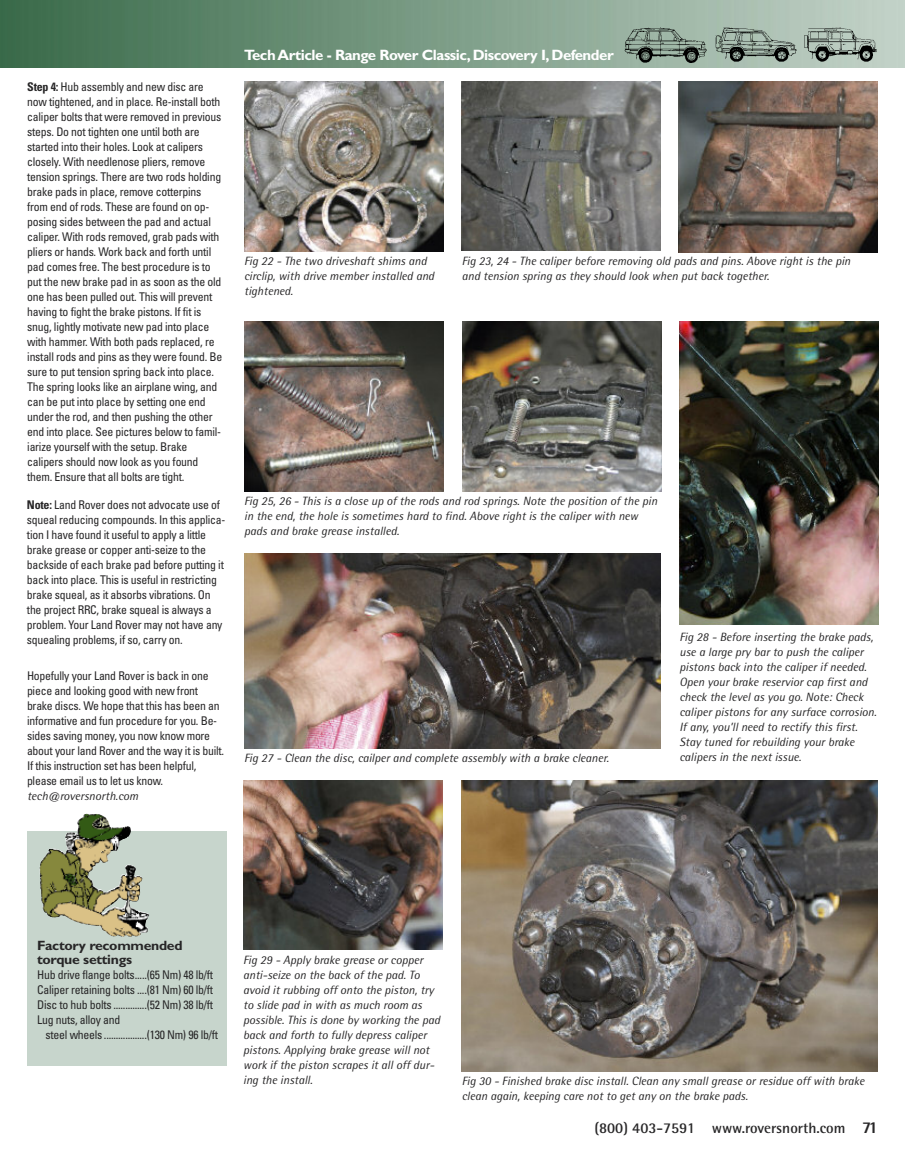
<style>
.page{position:relative;width:905px;height:1161px;background:#fff}
.page>*{position:absolute;margin:0;border:0;box-sizing:border-box;transform-origin:0 0}
.t1{font:700 15px "Gill Sans";letter-spacing:-.03em;color:#fff}
.t2{font:700 15px "Rotis Semi Sans";color:#272627}
.t3{font:700 13.5px/13.5px "Gill Sans";letter-spacing:-.02em;color:#272627;scale:1.04 1}
.t4{font:condensed 12px/15px "Univers";letter-spacing:-.02em;color:#272627}
.t5{font:italic 12px/15px "Rotis Semi Sans";color:#272627}
.s1{font-weight:700}
.s2{font-weight:800;font-size:16.5px}
</style>
<div class="page">
<img style="left:0;top:0;width:904px;height:68px">
<div style="left:27px;top:831px;width:199px;height:235px;background:#c7d5cc"></div>
<img style="left:461px;top:781px;width:416px;height:290px">
<img style="left:624px;top:27px;width:82px;height:35px">
<img style="left:715px;top:27px;width:81px;height:35px">
<img style="left:804px;top:27px;width:72px;height:34px">
<img style="left:678px;top:82px;width:199px;height:170px">
<img style="left:244px;top:81px;width:199px;height:171px">
<img style="left:244px;top:554px;width:416px;height:194px">
<img style="left:679px;top:321px;width:199px;height:304px">
<img style="left:461px;top:82px;width:199px;height:169px">
<img style="left:243px;top:780px;width:199px;height:169px">
<img style="left:244px;top:321px;width:199px;height:171px">
<img style="left:462px;top:321px;width:199px;height:170px">
<img style="left:40px;top:813px;width:109px;height:124px">
<p class="t4" style="left:27px;top:80px;width:196px"><span class="s1">Step 4:</span> Hub assembly and new disc are now tightened, and in place. Re-install both caliper bolts that were removed in previous steps. Do not tighten one until both are started into their holes. Look at calipers closely. With needlenose pliers, remove tension springs. There are two rods holding brake pads in place, remove cotterpins from end of rods. These are found on op&shy;posing sides between the pad and actual caliper. With rods removed, grab pads with pliers or hands. Work back and forth until pad comes free. The best procedure is to put the new brake pad in as soon as the old one has been pulled out. This will prevent having to fight the brake pistons. If fit is snug, lightly motivate new pad into place with hammer. With both pads replaced, re install rods and pins as they were found. Be sure to put tension spring back into place.<br>The spring looks like an airplane wing, and can be put into place by setting one end under the rod, and then pushing the other end into place. See pictures below to famil&shy;iarize yourself with the setup. Brake calipers should now look as you found them. Ensure that all bolts are tight.</p>
<p class="t4" style="left:27px;top:499px;width:200px"><span class="s1">Note:</span> Land Rover does not advocate use of squeal reducing compounds. In this applica&shy;tion I have found it useful to apply a little brake grease or copper anti-seize to the backside of each brake pad before putting it back into place. This is useful in restricting brake squeal, as it absorbs vibrations. On the project RRC, brake squeal is always a problem. Your Land Rover may not have any squealing problems, if so, carry on.</p>
<p class="t4" style="left:27px;top:669px;width:199px">Hopefully your Land Rover is back in one piece and looking good with new front brake discs. We hope that this has been an informative and fun procedure for you. Be&shy;sides saving money, you now know more about your land Rover and the way it is built.<br>If this instruction set has been helpful, please email us to let us know.</p>
<p class="t5" style="left:27px;top:789px;width:113px">tech@roversnorth.com</p>
<p class="t1" style="left:244px;top:49px;width:371px">TechArticle - Range Rover Classic,Discovery I,Defender</p>
<p class="t5" style="left:244px;top:254px;width:191px">Fig 22 - The two driveshaft shims and circlip, with drive member installed and tightened.</p>
<p class="t5" style="left:462px;top:254px;width:390px">Fig 23, 24 - The caliper before removing old pads and pins. Above right is the pin and tension spring as they should look when put back together.</p>
<p class="t5" style="left:244px;top:494px;width:414px">Fig 25, 26 - This is a close up of the rods and rod springs. Note the position of the pin in the end, the hole is sometimes hard to find. Above right is the caliper with new pads and brake grease installed.</p>
<p class="t5" style="left:244px;top:751px;width:366px">Fig 27 - Clean the disc, cailper and complete assembly with a brake cleaner.</p>
<p class="t5" style="left:679px;top:631px;width:199px">Fig 28 - Before inserting the brake pads, use a large pry bar to push the caliper pistons back into the caliper if needed.<br>Open your brake reservior cap first and check the level as you go. Note: Check caliper pistons for any surface corrosion.<br>If any, you’ll need to rectify this first.<br>Stay tuned for rebuilding your brake calipers in the next issue.</p>
<p class="t3" style="left:37px;top:940px;width:141px">Factory recommended torque settings</p>
<p class="t4" style="left:37px;top:968px;width:177px;text-align:justify">Hub drive flange bolts.....(65 Nm) 48 lb/ft Caliper retaining bolts ....(81 Nm) 60 lb/ft Disc to hub bolts ..............(52 Nm) 38 lb/ft Lug nuts, alloy and</p>
<p class="t4" style="left:46px;top:1028px;width:174px">steel wheels ..................(130 Nm) 96 lb/ft</p>
<p class="t5" style="left:243px;top:954px;width:198px">Fig 29 - Apply brake grease or copper anti-seize on the back of the pad. To avoid it rubbing off onto the piston, try to slide pad in with as much room as possible. This is done by working the pad back and forth to fully depress caliper pistons. Applying brake grease will not work if the piston scrapes it all off dur&shy;ing the install.</p>
<p class="t5" style="left:462px;top:1075px;width:404px">Fig 30 - Finished brake disc install. Clean any small grease or residue off with brake clean again, keeping care not to get any on the brake pads.</p>
<p class="t2" style="left:594px;top:1123px;width:285px">(800) 403-7591 www.roversnorth.com <span class="s2">71</span></p>
</div>
